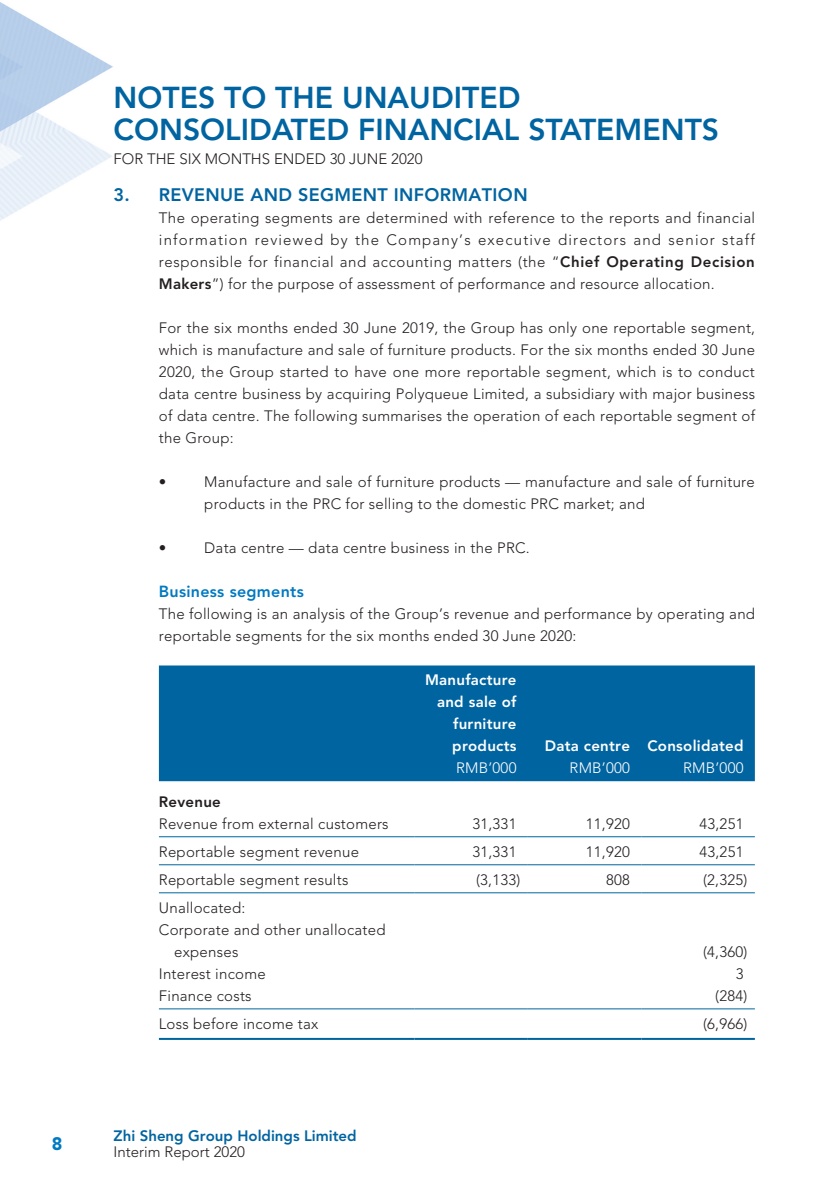
<style>
.page{position:relative;width:840px;height:1191px;background:#fff}
.page>*{position:absolute;margin:0;border:0;box-sizing:border-box;transform-origin:0 0}
.t1{font:800 30px/32px "Avenir LT Std";color:#0064a1}
.t2{font:800 18px "Avenir LT Std";letter-spacing:.02em;color:#0064a1}
.t3{font:900 18px "Avenir LT Std";color:#0079c2}
.t4{font:800 16px "Avenir LT Std";letter-spacing:.02em;color:#0079c2}
.t5{font:300 15px/22px "Avenir LT Std";letter-spacing:.015em;color:#231f20;text-align:justify}
.t6{font:800 15px/22px "Avenir LT Std";letter-spacing:.02em;color:#fff;text-align:right}
.t7{font:800 15px "Avenir LT Std";color:#0064a1}
.t8{font:300 15px "Avenir LT Std";letter-spacing:.015em;color:#fff}
.t9{font:800 15px "Avenir LT Std";letter-spacing:.02em;color:#231f20}
.s1{font-weight:800}
</style>
<div class="page">
<img style="left:0;top:2px;width:755px;height:1038px">
<div style="left:159px;top:665px;width:595px;height:116px;background:#0064a1"></div>
<hr style="left:159px;top:836px;width:255px;height:1px;background:#0064a1">
<hr style="left:414px;top:836px;width:113px;height:1px;background:#0064a1">
<hr style="left:527px;top:836px;width:114px;height:1px;background:#0064a1">
<hr style="left:641px;top:836px;width:113px;height:1px;background:#0064a1">
<hr style="left:159px;top:864px;width:255px;height:1px;background:#0064a1">
<hr style="left:414px;top:864px;width:113px;height:1px;background:#0064a1">
<hr style="left:527px;top:864px;width:114px;height:1px;background:#0064a1">
<hr style="left:641px;top:864px;width:113px;height:1px;background:#0064a1">
<hr style="left:159px;top:892px;width:255px;height:1px;background:#0064a1">
<hr style="left:414px;top:892px;width:113px;height:1px;background:#0064a1">
<hr style="left:527px;top:892px;width:114px;height:1px;background:#0064a1">
<hr style="left:641px;top:892px;width:113px;height:1px;background:#0064a1">
<hr style="left:159px;top:1008px;width:255px;height:1px;background:#0064a1">
<hr style="left:414px;top:1008px;width:113px;height:1px;background:#0064a1">
<hr style="left:527px;top:1008px;width:114px;height:1px;background:#0064a1">
<hr style="left:641px;top:1008px;width:113px;height:1px;background:#0064a1">
<hr style="left:159px;top:1037px;width:255px;height:2px;background:#0064a1">
<hr style="left:414px;top:1037px;width:113px;height:2px;background:#0064a1">
<hr style="left:527px;top:1037px;width:114px;height:2px;background:#0064a1">
<hr style="left:641px;top:1037px;width:113px;height:2px;background:#0064a1">
<h1 class="t1" style="left:113px;top:81px;width:606px">NOTES TO THE UNAUDITED<br>CONSOLIDATED FINANCIAL STATEMENTS</h1>
<p class="t5" style="left:113px;top:148px;width:310px">FOR THE SIX MONTHS ENDED 30 JUNE 2020</p>
<p class="t2" style="left:113px;top:184px;width:415px">3. REVENUE AND SEGMENT INFORMATION</p>
<p class="t5" style="left:159px;top:207px;width:597px">The operating segments are determined with reference to the reports and financial information reviewed by the Company’s executive directors and senior staff responsible for financial and accounting matters (the “<span class="s1">Chief Operating Decision Makers</span>”) for the purpose of assessment of performance and resource allocation.</p>
<p class="t5" style="left:159px;top:317px;width:597px">For the six months ended 30 June 2019, the Group has only one reportable segment, which is manufacture and sale of furniture products. For the six months ended 30 June 2020, the Group started to have one more reportable segment, which is to conduct data centre business by acquiring Polyqueue Limited, a subsidiary with major business of data centre. The following summarises the operation of each reportable segment of the Group:</p>
<p class="t5" style="left:159px;top:471px;width:9px">•</p>
<p class="t5" style="left:204px;top:471px;width:551px">Manufacture and sale of furniture products — manufacture and sale of furniture products in the PRC for selling to the domestic PRC market; and</p>
<p class="t5" style="left:159px;top:537px;width:9px">•</p>
<p class="t5" style="left:204px;top:537px;width:327px">Data centre — data centre business in the PRC.</p>
<p class="t4" style="left:159px;top:582px;width:146px">Business segments</p>
<p class="t5" style="left:159px;top:603px;width:597px">The following is an analysis of the Group’s revenue and performance by operating and reportable segments for the six months ended 30 June 2020:</p>
<p class="t6" style="left:425px;top:669px;width:93px">Manufacture and sale of furniture products</p>
<p class="t6" style="left:544px;top:735px;width:200px">Data centre Consolidated</p>
<p class="t8" style="left:456px;top:759px;width:62px">RMB’000</p>
<p class="t8" style="left:569px;top:759px;width:62px">RMB’000</p>
<p class="t8" style="left:682px;top:759px;width:62px">RMB’000</p>
<p class="t9" style="left:159px;top:792px;width:63px">Revenue</p>
<p class="t5" style="left:159px;top:812px;width:231px">Revenue from external customers</p>
<p class="t5" style="left:472px;top:812px;width:46px">31,331</p>
<p class="t5" style="left:585px;top:812px;width:46px">11,920</p>
<p class="t5" style="left:699px;top:812px;width:46px">43,251</p>
<p class="t5" style="left:159px;top:840px;width:201px">Reportable segment revenue</p>
<p class="t5" style="left:472px;top:840px;width:46px">31,331</p>
<p class="t5" style="left:585px;top:840px;width:46px">11,920</p>
<p class="t5" style="left:699px;top:840px;width:46px">43,251</p>
<p class="t5" style="left:159px;top:868px;width:191px">Reportable segment results</p>
<p class="t5" style="left:475px;top:868px;width:46px">(3,133)</p>
<p class="t5" style="left:605px;top:868px;width:25px">808</p>
<p class="t5" style="left:702px;top:868px;width:46px">(2,325)</p>
<p class="t5" style="left:159px;top:896px;width:88px">Unallocated:</p>
<p class="t5" style="left:159px;top:918px;width:228px">Corporate and other unallocated</p>
<p class="t5" style="left:174px;top:940px;width:66px">expenses</p>
<p class="t5" style="left:702px;top:940px;width:46px">(4,360)</p>
<p class="t5" style="left:159px;top:962px;width:108px">Interest income</p>
<p class="t5" style="left:735px;top:962px;width:9px">3</p>
<p class="t5" style="left:159px;top:984px;width:94px">Finance costs</p>
<p class="t5" style="left:714px;top:984px;width:34px">(284)</p>
<p class="t5" style="left:159px;top:1012px;width:161px">Loss before income tax</p>
<p class="t5" style="left:702px;top:1012px;width:46px">(6,966)</p>
<p class="t3" style="left:52px;top:1132px;width:12px">8</p>
<p class="t7" style="left:114px;top:1126px;width:244px">Zhi Sheng Group Holdings Limited</p>
<p class="t5" style="left:114px;top:1140px;width:133px">Interim Report 2020</p>
</div>
